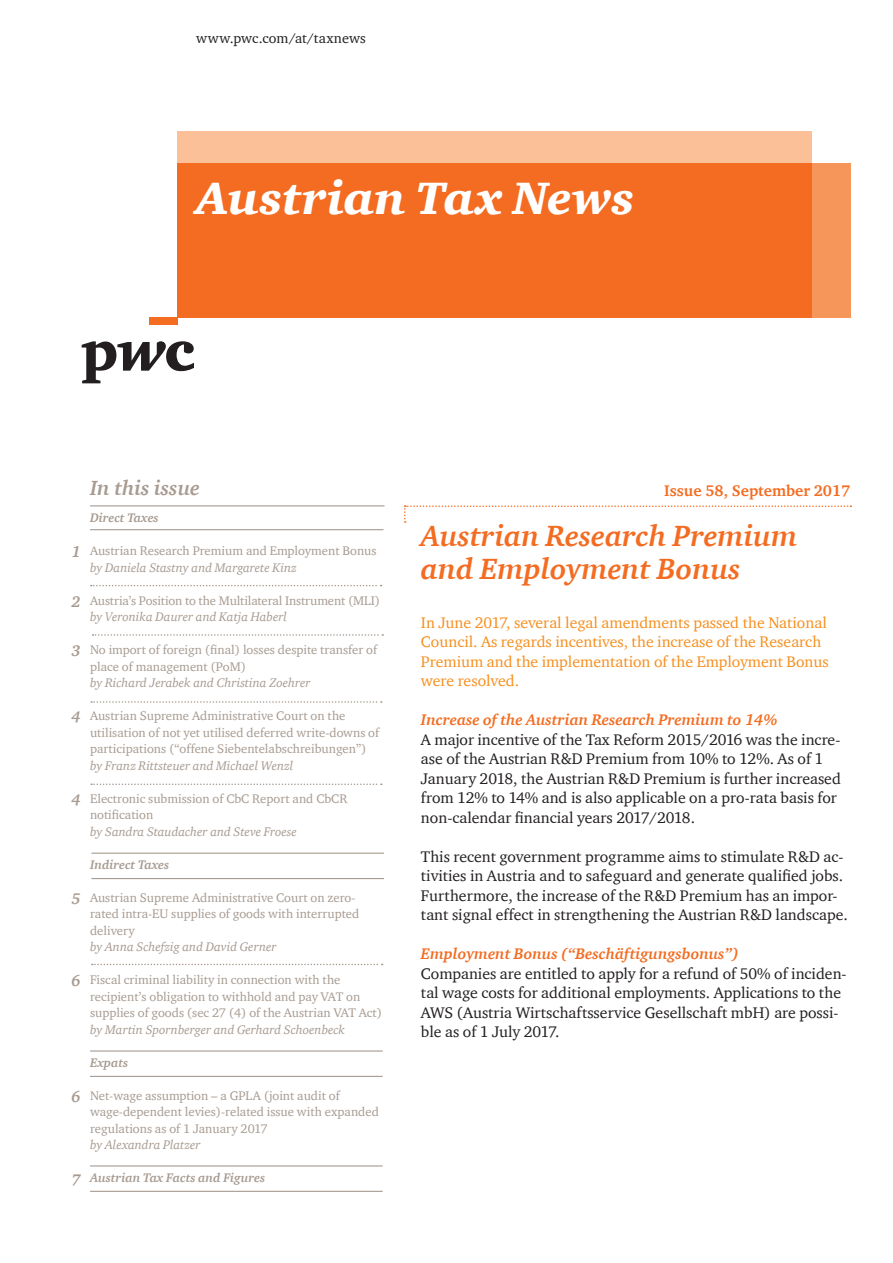
<style>
.page{position:relative;width:893px;height:1263px;background:#fff}
.page>*{position:absolute;margin:0;border:0;box-sizing:border-box;transform-origin:0 0}
.t1{font:italic 900 46.5px "ITC Charter Com";letter-spacing:.005em;color:#fff}
.t2{font:italic 700 30px/33px "ITC Charter Com";color:#f36c21}
.t3{font:italic 700 21px "ITC Charter Com";color:#a79b91}
.t4{font:15.75px/19.5px "ITC Charter Com";color:#231f20}
.t5{font:15.75px/19.5px "ITC Charter Com";color:#f68f1e}
.t6{font:italic 700 15.75px "ITC Charter Com";color:#f36c21}
.t7{font:700 15.75px "ITC Charter Com";color:#f36c21}
.t8{font:italic 700 15.75px "ITC Charter Com";color:#a79b91}
.t9{font:14.25px "ITC Charter Com";letter-spacing:.005em;color:#231f20}
.t10{font:12.75px/16.5px "ITC Charter Com";color:#a79b91}
.t11{font:italic 12.75px "ITC Charter Com";color:#a79b91}
.t12{font:italic 700 12.75px "ITC Charter Com";color:#a79b91}
</style>
<div class="page">
<div style="left:150px;top:318px;width:28px;height:7px;background:#f36c21"></div>
<svg style="left:82px;top:341px;width:112px;height:42px"></svg>
<div style="left:178px;top:132px;width:634px;height:186px;background:#fbc097"></div>
<div style="left:178px;top:164px;width:672px;height:154px;background:#f7965a"></div>
<div style="left:178px;top:164px;width:634px;height:154px;background:#f36c21"></div>
<svg style="left:404px;top:505px;width:447px;height:18px"></svg>
<hr style="left:90px;top:529px;width:293px;height:1px;background:#a79b91">
<hr style="left:91px;top:878px;width:293px;height:1px;background:#a79b91">
<hr style="left:90px;top:1076px;width:293px;height:1px;background:#a79b91">
<hr style="left:90px;top:1191px;width:293px;height:1px;background:#a79b91">
<hr style="left:91px;top:853px;width:293px;height:1px;background:#a79b91">
<hr style="left:90px;top:1050px;width:293px;height:1px;background:#a79b91">
<hr style="left:90px;top:1165px;width:293px;height:1px;background:#a79b91">
<hr style="left:90px;top:505px;width:294px;height:1px;background:#a79b91">
<svg style="left:93px;top:634px;width:290px;height:2px"></svg>
<svg style="left:91px;top:701px;width:291px;height:2px"></svg>
<svg style="left:91px;top:783px;width:291px;height:2px"></svg>
<svg style="left:92px;top:964px;width:291px;height:1px"></svg>
<svg style="left:91px;top:585px;width:290px;height:1px"></svg>
<p class="t9" style="left:196px;top:29px;width:171px">www.pwc.com/at/taxnews</p>
<h1 class="t1" style="left:196px;top:170px;width:440px">Austrian Tax News</h1>
<p class="t8" style="left:72px;top:542px;width:11px">1</p>
<p class="t8" style="left:72px;top:592px;width:11px">2</p>
<p class="t8" style="left:72px;top:641px;width:11px">3</p>
<p class="t8" style="left:72px;top:707px;width:11px">4</p>
<p class="t8" style="left:72px;top:790px;width:11px">4</p>
<p class="t8" style="left:72px;top:889px;width:11px">5</p>
<p class="t8" style="left:72px;top:971px;width:11px">6</p>
<p class="t8" style="left:72px;top:1087px;width:11px">6</p>
<p class="t8" style="left:72px;top:1169px;width:11px">7</p>
<h3 class="t3" style="left:90px;top:475px;width:111px">In this issue</h3>
<p class="t12" style="left:90px;top:510px;width:70px">Direct Taxes</p>
<p class="t10" style="left:90px;top:542px;width:288px">Austrian Research Premium and Employment Bonus</p>
<p class="t11" style="left:90px;top:560px;width:208px">by Daniela Stastny and Margarete Kinz</p>
<p class="t10" style="left:90px;top:592px;width:291px">Austria’s Position to the Multilateral Instrument (MLI)</p>
<p class="t11" style="left:90px;top:609px;width:198px">by Veronika Daurer and Katja Haberl</p>
<p class="t10" style="left:90px;top:641px;width:289px">No import of foreign (final) losses despite transfer of place of management (PoM)</p>
<p class="t11" style="left:90px;top:675px;width:222px">by Richard Jerabek and Christina Zoehrer</p>
<p class="t10" style="left:90px;top:707px;width:291px">Austrian Supreme Administrative Court on the utilisation of not yet utilised deferred write-downs of participations (“offene Siebentelabschreibungen”)</p>
<p class="t11" style="left:90px;top:758px;width:205px">by Franz Rittsteuer and Michael Wenzl</p>
<p class="t10" style="left:90px;top:790px;width:259px">Electronic submission of CbC Report and CbCR notification</p>
<p class="t11" style="left:90px;top:824px;width:208px">by Sandra Staudacher and Steve Froese</p>
<p class="t12" style="left:90px;top:857px;width:81px">Indirect Taxes</p>
<p class="t10" style="left:90px;top:889px;width:271px">Austrian Supreme Administrative Court on zero&shy;rated intra-EU supplies of goods with interrupted delivery</p>
<p class="t11" style="left:90px;top:939px;width:188px">by Anna Schefzig and David Gerner</p>
<p class="t10" style="left:90px;top:971px;width:294px">Fiscal criminal liability in connection with the recipient’s obligation to withhold and pay VAT on supplies of goods (sec 27 (4) of the Austrian VAT Act)</p>
<p class="t11" style="left:90px;top:1022px;width:256px">by Martin Spornberger and Gerhard Schoenbeck</p>
<p class="t12" style="left:90px;top:1055px;width:40px">Expats</p>
<p class="t10" style="left:90px;top:1087px;width:290px">Net-wage assumption – a GPLA (joint audit of wage-dependent levies)-related issue with expanded regulations as of 1 January 2017</p>
<p class="t11" style="left:90px;top:1137px;width:112px">by Alexandra Platzer</p>
<p class="t12" style="left:90px;top:1170px;width:177px">Austrian Tax Facts and Figures</p>
<p class="t7" style="left:664px;top:481px;width:188px">Issue 58, September 2017</p>
<h2 class="t2" style="left:421px;top:519px;width:378px">Austrian Research Premium and Employment Bonus</h2>
<p class="t5" style="left:421px;top:612px;width:409px">In June 2017, several legal amendments passed the National Council. As regards incentives, the increase of the Research Premium and the implementation of the Employment Bonus were resolved.</p>
<p class="t6" style="left:421px;top:710px;width:358px">Increase of the Austrian Research Premium to 14%</p>
<p class="t4" style="left:421px;top:729px;width:421px">A major incentive of the Tax Reform 2015/2016 was the incre&shy;ase of the Austrian R&amp;D Premium from 10% to 12%. As of 1<br>January 2018, the Austrian R&amp;D Premium is further increased from 12% to 14% and is also applicable on a pro-rata basis for non-calendar financial years 2017/2018.</p>
<p class="t4" style="left:421px;top:846px;width:428px">This recent government programme aims to stimulate R&amp;D ac&shy;tivities in Austria and to safeguard and generate qualified jobs.<br>Furthermore, the increase of the R&amp;D Premium has an impor&shy;tant signal effect in strengthening the Austrian R&amp;D landscape.</p>
<p class="t6" style="left:421px;top:944px;width:319px">Employment Bonus (“Beschäftigungsbonus”)</p>
<p class="t4" style="left:421px;top:963px;width:427px">Companies are entitled to apply for a refund of 50% of inciden&shy;tal wage costs for additional employments. Applications to the AWS (Austria Wirtschaftsservice Gesellschaft mbH) are possi&shy;ble as of 1 July 2017.</p>
</div>
